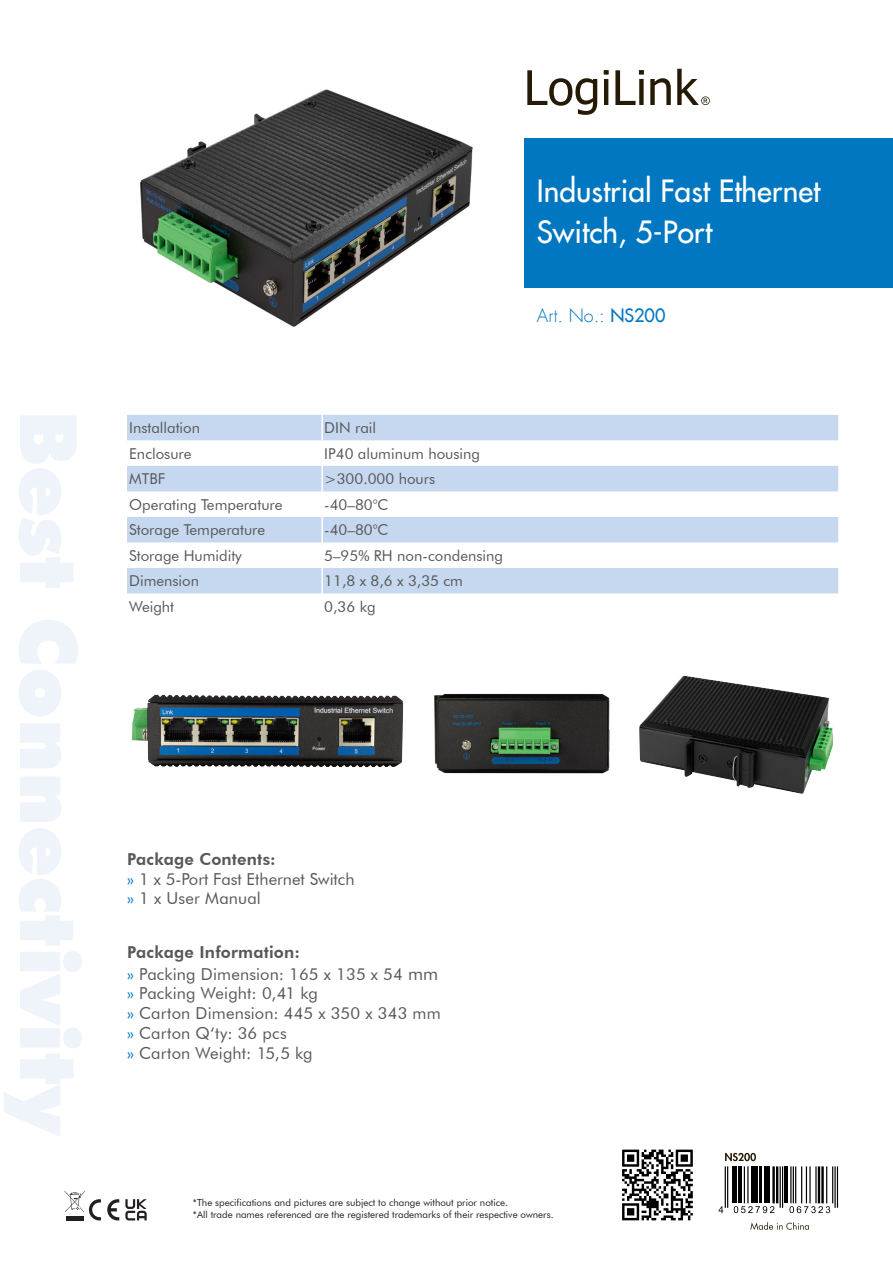
<style>
.page{position:relative;width:893px;height:1263px;background:#fff}
.page>*{position:absolute;margin:0;border:0;box-sizing:border-box;transform-origin:0 0}
.t1{font:30px/40.5px "Futura LT";color:#fff}
.t2{font:300 18px "Futura LT";color:#0077c0}
.Fließtext{font:16.5px "Futura BT";letter-spacing:.005em;color:#57585a}
.subline{font:800 16.5px "Futura BT";letter-spacing:.015em;color:#57585a}
.t3{font:15px "Futura BT";color:#57585a}
.t4{font:9.75px/11.7px "Futura BT";color:#231f20}
.s1{font-weight:400}
.s2{color:#0077c0}
.s3{font-size:17.7px}
</style>
<div class="page">
<svg style="left:527px;top:69px;width:183px;height:46px"></svg>
<svg style="left:65px;top:1191px;width:36px;height:29px"></svg>
<svg style="left:107px;top:1199px;width:12px;height:21px"></svg>
<svg style="left:125px;top:1199px;width:22px;height:21px"></svg>
<svg style="left:622px;top:1149px;width:71px;height:71px"></svg>
<svg style="left:725px;top:1153px;width:31px;height:8px"></svg>
<svg style="left:750px;top:1222px;width:59px;height:8px"></svg>
<hr style="left:727px;top:1166px;width:1px;height:42px;background:#000001">
<hr style="left:725px;top:1166px;width:1px;height:42px;background:#000001">
<hr style="left:732px;top:1166px;width:2px;height:37px;background:#000001">
<hr style="left:735px;top:1166px;width:2px;height:37px;background:#000001">
<hr style="left:738px;top:1166px;width:3px;height:37px;background:#000001">
<hr style="left:747px;top:1166px;width:1px;height:37px;background:#000001">
<hr style="left:744px;top:1166px;width:1px;height:37px;background:#000001">
<hr style="left:751px;top:1166px;width:2px;height:37px;background:#000001">
<hr style="left:754px;top:1166px;width:4px;height:37px;background:#000001">
<hr style="left:759px;top:1166px;width:3px;height:37px;background:#000001">
<hr style="left:764px;top:1166px;width:1px;height:37px;background:#000001">
<hr style="left:766px;top:1166px;width:4px;height:37px;background:#000001">
<hr style="left:776px;top:1166px;width:2px;height:37px;background:#000001">
<hr style="left:772px;top:1166px;width:3px;height:37px;background:#000001">
<hr style="left:782px;top:1166px;width:1px;height:42px;background:#000001">
<hr style="left:780px;top:1166px;width:1px;height:42px;background:#000001">
<hr style="left:784px;top:1166px;width:4px;height:37px;background:#000001">
<hr style="left:815px;top:1166px;width:2px;height:37px;background:#000001">
<hr style="left:809px;top:1166px;width:2px;height:37px;background:#000001">
<hr style="left:806px;top:1166px;width:1px;height:37px;background:#000001">
<hr style="left:801px;top:1166px;width:1px;height:37px;background:#000001">
<hr style="left:795px;top:1166px;width:1px;height:37px;background:#000001">
<hr style="left:793px;top:1166px;width:1px;height:37px;background:#000001">
<hr style="left:790px;top:1166px;width:1px;height:37px;background:#000001">
<hr style="left:821px;top:1166px;width:3px;height:37px;background:#000001">
<hr style="left:818px;top:1166px;width:2px;height:37px;background:#000001">
<hr style="left:837px;top:1166px;width:1px;height:42px;background:#000001">
<hr style="left:834px;top:1166px;width:2px;height:42px;background:#000001">
<hr style="left:832px;top:1166px;width:1px;height:37px;background:#000001">
<hr style="left:826px;top:1166px;width:1px;height:37px;background:#000001">
<svg style="left:718px;top:1206px;width:5px;height:7px"></svg>
<svg style="left:734px;top:1206px;width:40px;height:7px"></svg>
<svg style="left:789px;top:1206px;width:41px;height:7px"></svg>
<div style="left:524px;top:138px;width:369px;height:150px;background:#0077c0"></div>
<svg style="left:127px;top:415px;width:711px;height:178px;fill:#c6d8ef"></svg>
<hr style="left:321px;top:415px;width:2px;height:25px;background:#fff">
<hr style="left:321px;top:440px;width:2px;height:26px;background:#fff">
<hr style="left:321px;top:466px;width:2px;height:25px;background:#fff">
<hr style="left:321px;top:517px;width:2px;height:25px;background:#fff">
<hr style="left:321px;top:568px;width:2px;height:25px;background:#fff">
<hr style="left:321px;top:542px;width:2px;height:26px;background:#fff">
<hr style="left:837px;top:542px;width:2px;height:26px;background:#fff">
<hr style="left:321px;top:491px;width:2px;height:26px;background:#fff">
<hr style="left:837px;top:491px;width:2px;height:26px;background:#fff">
<img style="left:140px;top:89px;width:333px;height:238px">
<img style="left:132px;top:695px;width:271px;height:72px">
<img style="left:434px;top:693px;width:176px;height:81px">
<img style="left:639px;top:676px;width:194px;height:118px">
<p class="t1" style="left:537px;top:171px;width:285px">Industrial Fast Ethernet<br>Switch, 5-Port</p>
<p class="t2" style="left:537px;top:305px;width:130px">Art. No.: <span class="s1">NS200</span></p>
<p class="t3" style="left:129px;top:418px;width:72px">Installation</p>
<p class="t3" style="left:324px;top:418px;width:53px">DIN rail</p>
<p class="t3" style="left:129px;top:444px;width:64px">Enclosure</p>
<p class="t3" style="left:324px;top:444px;width:157px">IP40 aluminum housing</p>
<p class="t3" style="left:129px;top:470px;width:38px">MTBF</p>
<p class="t3" style="left:324px;top:470px;width:112px">&gt;300.000 hours</p>
<p class="t3" style="left:129px;top:495px;width:155px">Operating Temperature</p>
<p class="t3" style="left:324px;top:495px;width:66px">-40–80°C</p>
<p class="t3" style="left:129px;top:521px;width:138px">Storage Temperature</p>
<p class="t3" style="left:324px;top:521px;width:66px">-40–80°C</p>
<p class="t3" style="left:129px;top:546px;width:114px">Storage Humidity</p>
<p class="t3" style="left:324px;top:546px;width:180px">5–95% RH non-condensing</p>
<p class="t3" style="left:129px;top:572px;width:71px">Dimension</p>
<p class="t3" style="left:324px;top:572px;width:140px">11,8 x 8,6 x 3,35 cm</p>
<p class="t3" style="left:129px;top:597px;width:47px">Weight</p>
<p class="t3" style="left:324px;top:597px;width:53px">0,36 kg</p>
<p class="subline" style="left:127px;top:849px;width:150px">Package Contents:</p>
<p class="Fließtext" style="left:127px;top:869px;width:229px"><span class="s2">»</span> 1 x 5-Port Fast Ethernet Switch</p>
<p class="Fließtext" style="left:127px;top:888px;width:135px"><span class="s2">»</span> 1 x User Manual</p>
<p class="subline" style="left:127px;top:942px;width:174px">Package Information:</p>
<p class="Fließtext" style="left:127px;top:964px;width:313px"><span class="s2">»</span> Packing Dimension: 165 x 135 x 54 <span class="s3">mm</span></p>
<p class="Fließtext" style="left:127px;top:983px;width:192px"><span class="s2">»</span> Packing Weight: 0,41 kg</p>
<p class="Fließtext" style="left:127px;top:1003px;width:315px"><span class="s2">»</span> Carton Dimension: 445 x 350 x 343 mm</p>
<p class="Fließtext" style="left:127px;top:1023px;width:161px"><span class="s2">»</span> Carton Q‘ty: 36 pcs</p>
<p class="Fließtext" style="left:127px;top:1043px;width:187px"><span class="s2">»</span> Carton Weight: 15,5 kg</p>
<p class="t4" style="left:193px;top:1196px;width:362px">*The specifications and pictures are subject to change without prior notice.<br>*All trade names referenced are the registered trademarks of their respective owners.</p>
</div>
